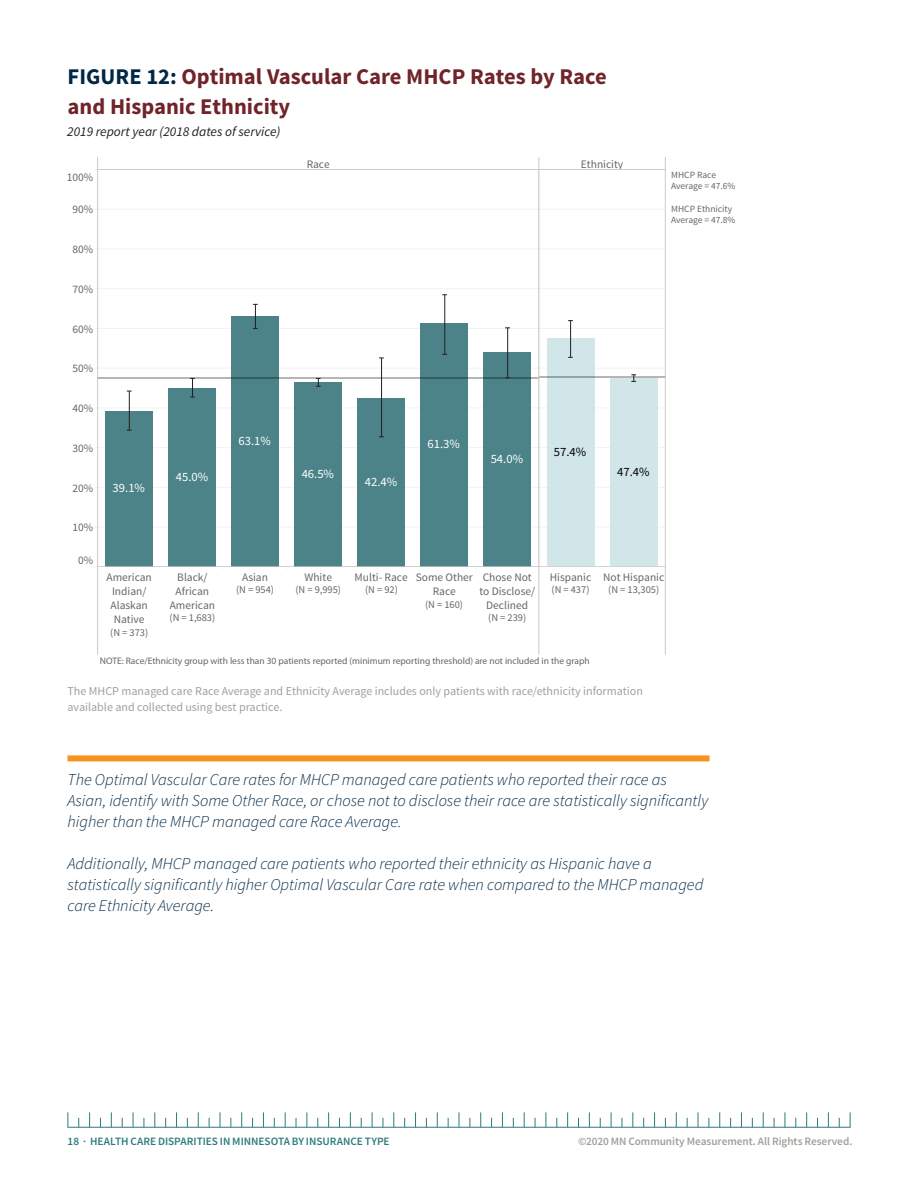
<style>
.page{position:relative;width:918px;height:1188px;background:#fff}
.page>*{position:absolute;margin:0;border:0;box-sizing:border-box;transform-origin:0 0}
.Graph_or_Table_Title{font:700 22.5px/30px "Source Sans Pro";color:#702328}
.Graph_notes{font:italic 300 16.5px/21px "Source Sans Pro";color:#002744}
.Graph_details{font:italic 13.5px "Source Sans Pro";color:#231f20}
.t1{font:12.6px "Source Sans Pro";color:#fff}
.t2{font:12.6px "Source Sans Pro";color:#000}
.Table_Footnotes{font:12px/16.5px "Source Sans Pro";color:#a49e99}
.t3{font:11.4px/14.1px "Source Sans Pro";color:#666;text-align:center}
.t4{font:600 11.25px "Source Sans Pro";letter-spacing:-.005em;color:#2c7b80}
.t5{font:600 11.25px "Source Sans Pro";letter-spacing:-.005em;color:#a49e99}
.t6{font:10.35px "Source Sans Pro";color:#666}
.t7{font:9.45px "Myriad Pro";color:#666}
.t8{font:9.45px/11.4px "Source Sans Pro";color:#666}
.s1{color:#002744}
</style>
<div class="page">
<hr style="left:68px;top:1127px;width:782px;height:1px;background:#2c7b80">
<svg style="left:850px;top:1112px;width:1px;height:15px"></svg>
<svg style="left:828px;top:1112px;width:1px;height:15px"></svg>
<svg style="left:806px;top:1112px;width:1px;height:15px"></svg>
<svg style="left:785px;top:1112px;width:1px;height:15px"></svg>
<svg style="left:763px;top:1112px;width:1px;height:15px"></svg>
<svg style="left:741px;top:1112px;width:1px;height:15px"></svg>
<svg style="left:719px;top:1112px;width:1px;height:15px"></svg>
<svg style="left:698px;top:1112px;width:1px;height:15px"></svg>
<svg style="left:676px;top:1112px;width:1px;height:15px"></svg>
<svg style="left:654px;top:1112px;width:1px;height:15px"></svg>
<svg style="left:632px;top:1112px;width:1px;height:15px"></svg>
<svg style="left:611px;top:1112px;width:1px;height:15px"></svg>
<svg style="left:589px;top:1112px;width:1px;height:15px"></svg>
<svg style="left:567px;top:1112px;width:1px;height:15px"></svg>
<svg style="left:546px;top:1112px;width:1px;height:15px"></svg>
<svg style="left:524px;top:1112px;width:1px;height:15px"></svg>
<svg style="left:502px;top:1112px;width:1px;height:15px"></svg>
<svg style="left:480px;top:1112px;width:1px;height:15px"></svg>
<svg style="left:459px;top:1112px;width:1px;height:15px"></svg>
<svg style="left:437px;top:1112px;width:1px;height:15px"></svg>
<svg style="left:415px;top:1112px;width:1px;height:15px"></svg>
<svg style="left:393px;top:1112px;width:1px;height:15px"></svg>
<svg style="left:372px;top:1112px;width:1px;height:15px"></svg>
<svg style="left:350px;top:1112px;width:1px;height:15px"></svg>
<svg style="left:328px;top:1112px;width:1px;height:15px"></svg>
<svg style="left:307px;top:1112px;width:1px;height:15px"></svg>
<svg style="left:285px;top:1112px;width:1px;height:15px"></svg>
<svg style="left:263px;top:1112px;width:1px;height:15px"></svg>
<svg style="left:241px;top:1112px;width:1px;height:15px"></svg>
<svg style="left:220px;top:1112px;width:1px;height:15px"></svg>
<svg style="left:198px;top:1112px;width:1px;height:15px"></svg>
<svg style="left:176px;top:1112px;width:1px;height:15px"></svg>
<svg style="left:154px;top:1112px;width:1px;height:15px"></svg>
<svg style="left:133px;top:1112px;width:1px;height:15px"></svg>
<svg style="left:111px;top:1112px;width:1px;height:15px"></svg>
<svg style="left:89px;top:1112px;width:1px;height:15px"></svg>
<svg style="left:68px;top:1112px;width:1px;height:15px"></svg>
<svg style="left:539px;top:157px;width:1px;height:13px"></svg>
<svg style="left:665px;top:157px;width:1px;height:13px"></svg>
<hr style="left:97px;top:566px;width:1px;height:88px;background:#cbcbcb">
<hr style="left:539px;top:566px;width:1px;height:88px;background:#cbcbcb">
<hr style="left:665px;top:566px;width:1px;height:88px;background:#cbcbcb">
<svg style="left:97px;top:157px;width:1px;height:13px"></svg>
<hr style="left:98px;top:527px;width:441px;height:1px;background:#f2f2f2">
<hr style="left:98px;top:487px;width:441px;height:1px;background:#f2f2f2">
<hr style="left:98px;top:447px;width:441px;height:1px;background:#f2f2f2">
<hr style="left:98px;top:408px;width:441px;height:1px;background:#f2f2f2">
<hr style="left:98px;top:368px;width:441px;height:1px;background:#f2f2f2">
<hr style="left:98px;top:328px;width:441px;height:1px;background:#f2f2f2">
<hr style="left:98px;top:288px;width:441px;height:1px;background:#f2f2f2">
<hr style="left:98px;top:249px;width:441px;height:1px;background:#f2f2f2">
<hr style="left:98px;top:209px;width:441px;height:1px;background:#f2f2f2">
<hr style="left:539px;top:527px;width:126px;height:1px;background:#f2f2f2">
<hr style="left:539px;top:487px;width:126px;height:1px;background:#f2f2f2">
<hr style="left:539px;top:447px;width:126px;height:1px;background:#f2f2f2">
<hr style="left:539px;top:408px;width:126px;height:1px;background:#f2f2f2">
<hr style="left:539px;top:368px;width:126px;height:1px;background:#f2f2f2">
<hr style="left:539px;top:328px;width:126px;height:1px;background:#f2f2f2">
<hr style="left:539px;top:288px;width:126px;height:1px;background:#f2f2f2">
<hr style="left:539px;top:249px;width:126px;height:1px;background:#f2f2f2">
<hr style="left:539px;top:209px;width:126px;height:1px;background:#f2f2f2">
<div style="left:484px;top:353px;width:47px;height:214px;background:#4b8388"></div>
<div style="left:420px;top:324px;width:48px;height:243px;background:#4b8388"></div>
<div style="left:358px;top:398px;width:47px;height:169px;background:#4b8388"></div>
<div style="left:294px;top:382px;width:48px;height:185px;background:#4b8388"></div>
<div style="left:231px;top:316px;width:48px;height:251px;background:#4b8388"></div>
<div style="left:169px;top:388px;width:47px;height:179px;background:#4b8388"></div>
<div style="left:105px;top:412px;width:48px;height:155px;background:#4b8388"></div>
<div style="left:610px;top:378px;width:47px;height:189px;background:#d0e6e8"></div>
<div style="left:547px;top:339px;width:47px;height:228px;background:#d0e6e8"></div>
<hr style="left:98px;top:377px;width:441px;height:1px;background:#000">
<hr style="left:129px;top:391px;width:1px;height:39px;background:#231f20">
<svg style="left:190px;top:378px;width:5px;height:20px"></svg>
<svg style="left:253px;top:304px;width:5px;height:25px"></svg>
<svg style="left:316px;top:378px;width:5px;height:9px"></svg>
<hr style="left:381px;top:358px;width:1px;height:79px;background:#231f20">
<hr style="left:445px;top:295px;width:1px;height:59px;background:#231f20">
<hr style="left:507px;top:328px;width:1px;height:50px;background:#231f20">
<hr style="left:98px;top:170px;width:1px;height:397px;background:#cbcbcb">
<hr style="left:98px;top:170px;width:441px;height:1px;background:#cbcbcb">
<hr style="left:98px;top:567px;width:441px;height:1px;background:#cbcbcb">
<hr style="left:539px;top:377px;width:126px;height:1px;background:#000">
<hr style="left:570px;top:321px;width:1px;height:36px;background:#231f20">
<svg style="left:631px;top:375px;width:5px;height:7px"></svg>
<hr style="left:539px;top:170px;width:1px;height:397px;background:#cbcbcb">
<hr style="left:665px;top:170px;width:1px;height:397px;background:#cbcbcb">
<hr style="left:539px;top:170px;width:126px;height:1px;background:#cbcbcb">
<hr style="left:539px;top:567px;width:126px;height:1px;background:#cbcbcb">
<div style="left:68px;top:755px;width:642px;height:6px;background:#f7921e"></div>
<p class="Graph_or_Table_Title" style="left:68px;top:63px;width:541px"><span class="s1">FIGURE 12:</span> Optimal Vascular Care MHCP Rates by Race and Hispanic Ethnicity</p>
<p class="Graph_details" style="left:67px;top:123px;width:215px">2019 report year (2018 dates of service)</p>
<p class="t3" style="left:307px;top:157px;width:25px">Race</p>
<p class="t3" style="left:581px;top:157px;width:44px">Ethnicity</p>
<p class="t3" style="left:67px;top:170px;width:28px">100%</p>
<p class="t3" style="left:73px;top:203px;width:22px">90%</p>
<p class="t3" style="left:73px;top:243px;width:22px">80%</p>
<p class="t3" style="left:73px;top:282px;width:22px">70%</p>
<p class="t3" style="left:73px;top:322px;width:22px">60%</p>
<p class="t3" style="left:73px;top:362px;width:22px">50%</p>
<p class="t3" style="left:73px;top:401px;width:22px">40%</p>
<p class="t3" style="left:73px;top:441px;width:22px">30%</p>
<p class="t3" style="left:73px;top:481px;width:22px">20%</p>
<p class="t3" style="left:73px;top:521px;width:22px">10%</p>
<p class="t3" style="left:78px;top:553px;width:17px">0%</p>
<p class="t1" style="left:113px;top:480px;width:34px">39.1%</p>
<p class="t1" style="left:176px;top:469px;width:34px">45.0%</p>
<p class="t1" style="left:238px;top:433px;width:34px">63.1%</p>
<p class="t1" style="left:302px;top:466px;width:34px">46.5%</p>
<p class="t1" style="left:365px;top:474px;width:34px">42.4%</p>
<p class="t1" style="left:428px;top:436px;width:34px">61.3%</p>
<p class="t1" style="left:491px;top:451px;width:34px">54.0%</p>
<p class="t2" style="left:554px;top:444px;width:34px">57.4%</p>
<p class="t2" style="left:617px;top:464px;width:34px">47.4%</p>
<p class="t8" style="left:671px;top:169px;width:66px">MHCP Race<br>Average = 47.6%</p>
<p class="t8" style="left:671px;top:203px;width:66px">MHCP Ethnicity<br>Average = 47.8%</p>
<p class="t3" style="left:107px;top:570px;width:47px">American<br>Indian/<br>Alaskan<br>Native</p>
<p class="t3" style="left:170px;top:570px;width:47px">Black/<br>African<br>American</p>
<p class="t3" style="left:242px;top:570px;width:27px">Asian</p>
<p class="t3" style="left:304px;top:570px;width:29px">White</p>
<p class="t3" style="left:433px;top:570px;width:42px;text-align:left;text-indent:-78px">Multi- Race Some Other<br>Race</p>
<p class="t3" style="left:479px;top:570px;width:57px">Chose Not to Disclose/<br>Declined</p>
<p class="t3" style="left:550px;top:570px;width:116px">Hispanic Not Hispanic</p>
<p class="t6" style="left:236px;top:583px;width:39px">(N = 954)</p>
<p class="t6" style="left:295px;top:583px;width:47px">(N = 9,995)</p>
<p class="t6" style="left:365px;top:583px;width:34px">(N = 92)</p>
<p class="t6" style="left:552px;top:583px;width:39px">(N = 437)</p>
<p class="t6" style="left:608px;top:583px;width:52px">(N = 13,305)</p>
<p class="t6" style="left:425px;top:598px;width:39px">(N = 160)</p>
<p class="t6" style="left:170px;top:611px;width:47px">(N = 1,683)</p>
<p class="t6" style="left:488px;top:611px;width:39px">(N = 239)</p>
<p class="t6" style="left:110px;top:626px;width:39px">(N = 373)</p>
<p class="t7" style="left:100px;top:656px;width:491px">NOTE: Race/Ethnicity group with less than 30 patients reported (minimum reporting threshold) are not included in the graph</p>
<p class="Table_Footnotes" style="left:68px;top:683px;width:577px">The MHCP managed care Race Average and Ethnicity Average includes only patients with race/ethnicity information available and collected using best practice.</p>
<p class="Graph_notes" style="left:68px;top:769px;width:642px">The Optimal Vascular Care rates for MHCP managed care patients who reported their race as<br>Asian, identify with Some Other Race, or chose not to disclose their race are statistically significantly higher than the MHCP managed care Race Average.</p>
<p class="Graph_notes" style="left:68px;top:853px;width:637px">Additionally, MHCP managed care patients who reported their ethnicity as Hispanic have a statistically significantly higher Optimal Vascular Care rate when compared to the MHCP managed care Ethnicity Average.</p>
<p class="t4" style="left:68px;top:1135px;width:324px">18 · HEALTH CARE DISPARITIES IN MINNESOTA BY INSURANCE TYPE</p>
<p class="t5" style="left:578px;top:1135px;width:276px">©2020 MN Community Measurement. All Rights Reserved.</p>
</div>
